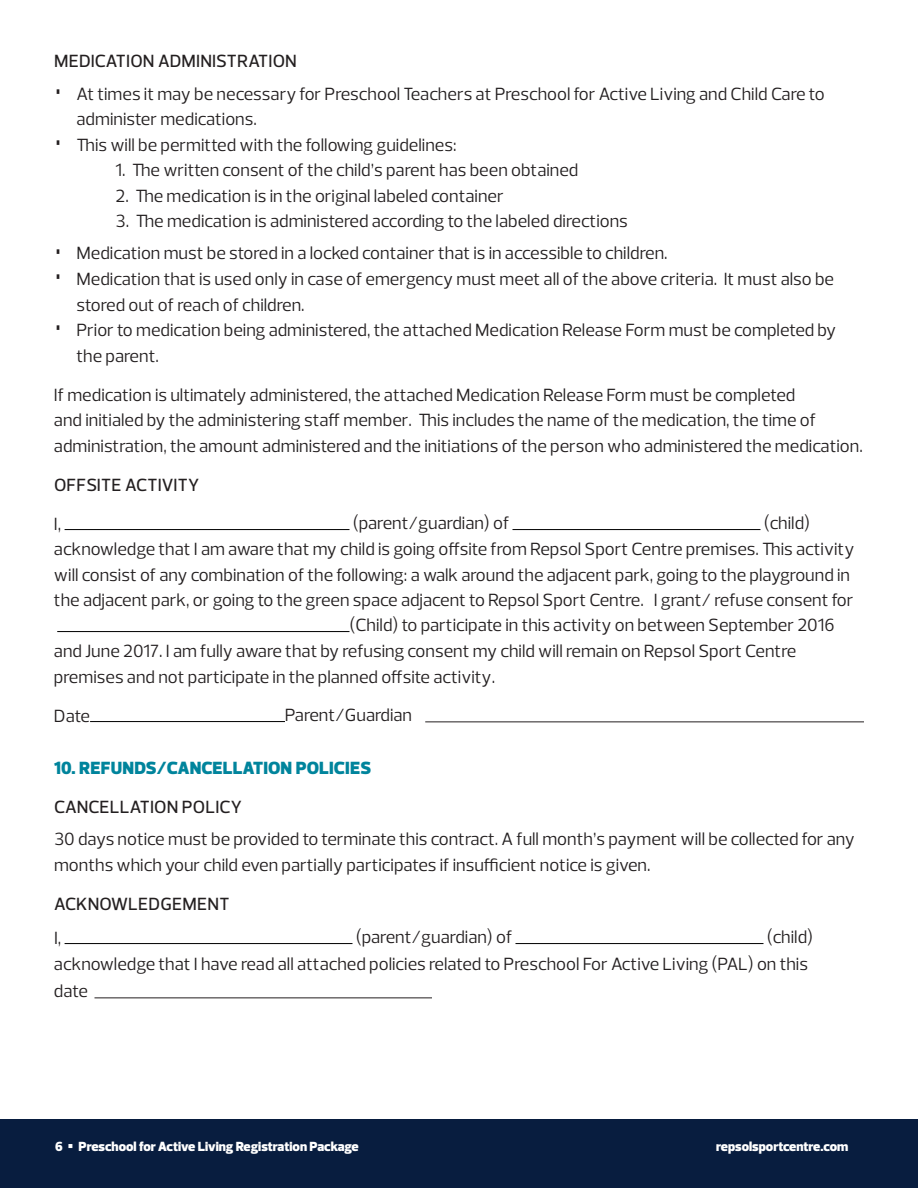
<style>
.page{position:relative;width:918px;height:1188px;background:#fff}
.page>*{position:absolute;margin:0;border:0;box-sizing:border-box;transform-origin:0 0}
.t1{font:18px/25.5px "Prelo";color:#231f20}
.t2{font:500 18px "Prelo";letter-spacing:.015em;color:#231f20}
.t3{font:900 18px "Prelo";letter-spacing:.015em;color:#00849c}
.t4{font:900 13.5px "Prelo";color:#fff}
.s1{font-size:37.5px}
</style>
<div class="page">
<div style="left:0;top:1119px;width:918px;height:69px;background:#081d3f"></div>
<hr style="left:65px;top:529px;width:284px;height:1px;background:#000">
<hr style="left:513px;top:529px;width:247px;height:1px;background:#000">
<hr style="left:57px;top:631px;width:292px;height:1px;background:#000">
<hr style="left:425px;top:721px;width:439px;height:1px;background:#231f20">
<hr style="left:90px;top:721px;width:195px;height:1px;background:#000">
<hr style="left:65px;top:943px;width:287px;height:1px;background:#000">
<hr style="left:516px;top:943px;width:247px;height:1px;background:#000">
<hr style="left:94px;top:997px;width:338px;height:1px;background:#231f20">
<p class="t2" style="left:54px;top:50px;width:244px">MEDICATION ADMINISTRATION</p>
<p class="t1" style="left:76px;top:81px;width:750px;text-indent:-22px"><span class="s1">•</span> At times it may be necessary for Preschool Teachers at Preschool for Active Living and Child Care to administer medications.</p>
<p class="t1" style="left:54px;top:132px;width:404px"><span class="s1">•</span> This will be permitted with the following guidelines:</p>
<p class="t1" style="left:116px;top:158px;width:465px">1. The written consent of the child’s parent has been obtained</p>
<p class="t1" style="left:116px;top:183px;width:390px">2. The medication is in the original labeled container</p>
<p class="t1" style="left:116px;top:209px;width:514px">3. The medication is administered according to the labeled directions</p>
<p class="t1" style="left:54px;top:241px;width:615px"><span class="s1">•</span> Medication must be stored in a locked container that is in accessible to children.</p>
<p class="t1" style="left:76px;top:266px;width:759px;text-indent:-22px"><span class="s1">•</span> Medication that is used only in case of emergency must meet all of the above criteria. It must also be stored out of reach of children.</p>
<p class="t1" style="left:76px;top:317px;width:761px;text-indent:-22px"><span class="s1">•</span> Prior to medication being administered, the attached Medication Release Form must be completed by the parent.</p>
<p class="t1" style="left:54px;top:382px;width:810px">If medication is ultimately administered, the attached Medication Release Form must be completed<br>and initialed by the administering staff member. This includes the name of the medication, the time of administration, the amount administered and the initiations of the person who administered the medication.</p>
<p class="t2" style="left:54px;top:473px;width:147px">OFFSITE ACTIVITY</p>
<p class="t1" style="left:54px;top:511px;width:9px">I,</p>
<p class="t1" style="left:353px;top:511px;width:158px">(parent/guardian) of</p>
<p class="t1" style="left:764px;top:511px;width:48px">(child)</p>
<p class="t1" style="left:54px;top:536px;width:802px">acknowledge that I am aware that my child is going offsite from Repsol Sport Centre premises. This activity</p>
<p class="t1" style="left:54px;top:562px;width:798px">will consist of any combination of the following: a walk around the adjacent park, going to the playground in</p>
<p class="t1" style="left:54px;top:587px;width:801px">the adjacent park, or going to the green space adjacent to Repsol Sport Centre. I grant/ refuse consent for</p>
<p class="t1" style="left:349px;top:613px;width:487px">(Child) to participate in this activity on between September 2016</p>
<p class="t1" style="left:54px;top:638px;width:744px">and June 2017. I am fully aware that by refusing consent my child will remain on Repsol Sport Centre</p>
<p class="t1" style="left:54px;top:664px;width:443px">premises and not participate in the planned offsite activity.</p>
<p class="t1" style="left:54px;top:703px;width:38px">Date</p>
<p class="t1" style="left:285px;top:703px;width:129px">Parent/Guardian</p>
<p class="t3" style="left:54px;top:757px;width:319px">10. REFUNDS/CANCELLATION POLICIES</p>
<p class="t2" style="left:54px;top:796px;width:189px">CANCELLATION POLICY</p>
<p class="t1" style="left:54px;top:827px;width:802px">30 days notice must be provided to terminate this contract. A full month’s payment will be collected for any months which your child even partially participates if insufficient notice is given.</p>
<p class="t2" style="left:54px;top:893px;width:177px">ACKNOWLEDGEMENT</p>
<p class="t1" style="left:54px;top:925px;width:9px">I,</p>
<p class="t1" style="left:356px;top:925px;width:158px">(parent/guardian) of</p>
<p class="t1" style="left:54px;top:924px;width:761px;line-height:27px;text-indent:713px">(child) acknowledge that I have read all attached policies related to Preschool For Active Living (PAL) on this date</p>
<p class="t4" style="left:55px;top:1138px;width:305px">6 ▪ Preschool for Active Living Registration Package</p>
<p class="t4" style="left:716px;top:1138px;width:134px">repsolsportcentre.com</p>
</div>
